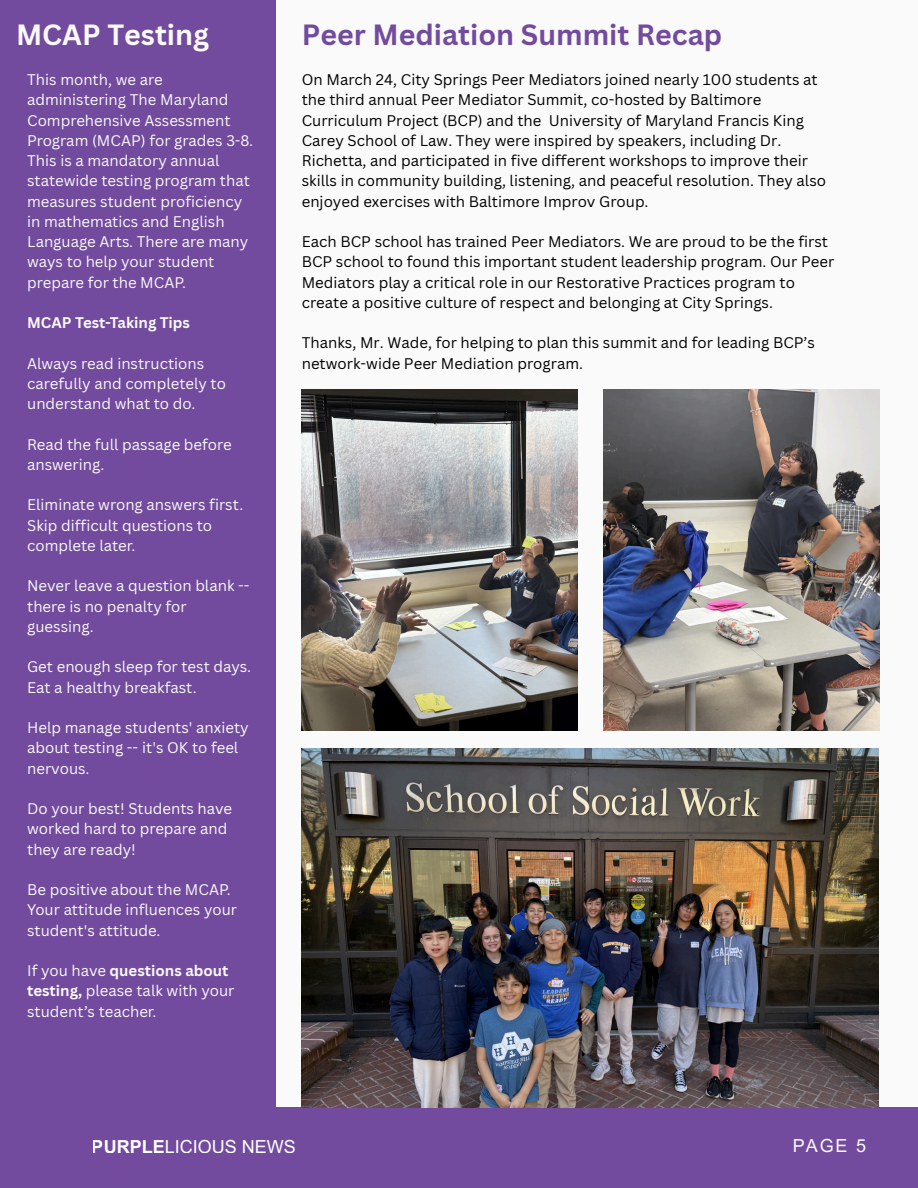
<style>
.page{position:relative;width:918px;height:1188px;background:#fafafa}
.page>*{position:absolute;margin:0;border:0;box-sizing:border-box;transform-origin:0 0}
.t1{font:700 28.5px "Canva Sans";color:#734b9e}
.t2{font:700 28.5px "Canva Sans";color:#fafafa}
.t3{font:18px "Arial MT Pro";color:#fff}
.t4{font:18px "Arial MT Pro";color:#fafafa}
.t5{font:15px/20.2px "Canva Sans";color:#fafafa}
.t6{font:15px/20.2px "Canva Sans";color:#000}
.t7{font:700 15px "Canva Sans";color:#fafafa}
.s1{font-weight:700}
</style>
<div class="page">
<div style="left:0;top:1107px;width:918px;height:81px;background:#734b9e"></div>
<div style="left:0;top:0;width:276px;height:1123px;background:#734b9e"></div>
<img style="left:302px;top:390px;width:275px;height:340px">
<img style="left:603px;top:390px;width:276px;height:340px">
<img style="left:302px;top:748px;width:577px;height:359px">
<h1 class="t2" style="left:16px;top:15px;width:195px">MCAP Testing</h1>
<p class="t5" style="left:27px;top:69px;width:228px">This month, we are administering The Maryland<br>Comprehensive Assessment<br>Program (MCAP) for grades 3-8.<br>This is a mandatory annual statewide testing program that measures student proficiency in mathematics and English<br>Language Arts. There are many ways to help your student prepare for the MCAP.</p>
<h3 class="t7" style="left:27px;top:312px;width:164px">MCAP Test-Taking Tips</h3>
<p class="t5" style="left:27px;top:353px;width:200px">Always read instructions carefully and completely to understand what to do.</p>
<p class="t5" style="left:27px;top:434px;width:206px">Read the full passage before answering.</p>
<p class="t5" style="left:27px;top:494px;width:218px">Eliminate wrong answers first.</p>
<p class="t5" style="left:27px;top:515px;width:187px">Skip difficult questions to complete later.</p>
<p class="t5" style="left:27px;top:575px;width:224px">Never leave a question blank -- there is no penalty for guessing.</p>
<p class="t5" style="left:27px;top:656px;width:225px">Get enough sleep for test days.</p>
<p class="t5" style="left:27px;top:677px;width:171px">Eat a healthy breakfast.</p>
<p class="t5" style="left:27px;top:717px;width:223px">Help manage students' anxiety about testing -- it's OK to feel nervous.</p>
<p class="t5" style="left:27px;top:798px;width:206px">Do your best! Students have worked hard to prepare and they are ready!</p>
<p class="t5" style="left:27px;top:879px;width:211px">Be positive about the MCAP.<br>Your attitude influences your student's attitude.</p>
<p class="t5" style="left:27px;top:960px;width:209px">If you have <span class="s1">questions about testing,</span> please talk with your student’s teacher.</p>
<h1 class="t1" style="left:302px;top:15px;width:422px">Peer Mediation Summit Recap</h1>
<p class="t6" style="left:302px;top:69px;width:526px">On March 24, City Springs Peer Mediators joined nearly 100 students at the third annual Peer Mediator Summit, co-hosted by Baltimore Curriculum Project (BCP) and the University of Maryland Francis King Carey School of Law. They were inspired by speakers, including Dr.<br>Richetta, and participated in five different workshops to improve their skills in community building, listening, and peaceful resolution. They also enjoyed exercises with Baltimore Improv Group.</p>
<p class="t6" style="left:302px;top:231px;width:534px">Each BCP school has trained Peer Mediators. We are proud to be the first BCP school to found this important student leadership program. Our Peer Mediators play a critical role in our Restorative Practices program to create a positive culture of respect and belonging at City Springs.</p>
<p class="t6" style="left:302px;top:332px;width:515px">Thanks, Mr. Wade, for helping to plan this summit and for leading BCP’s network-wide Peer Mediation program.</p>
<p class="t3" style="left:92px;top:1140px;width:206px"><span class="s1">PURPLE</span>LICIOUS NEWS</p>
<p class="t4" style="left:792px;top:1139px;width:76px">PAGE 5</p>
</div>
